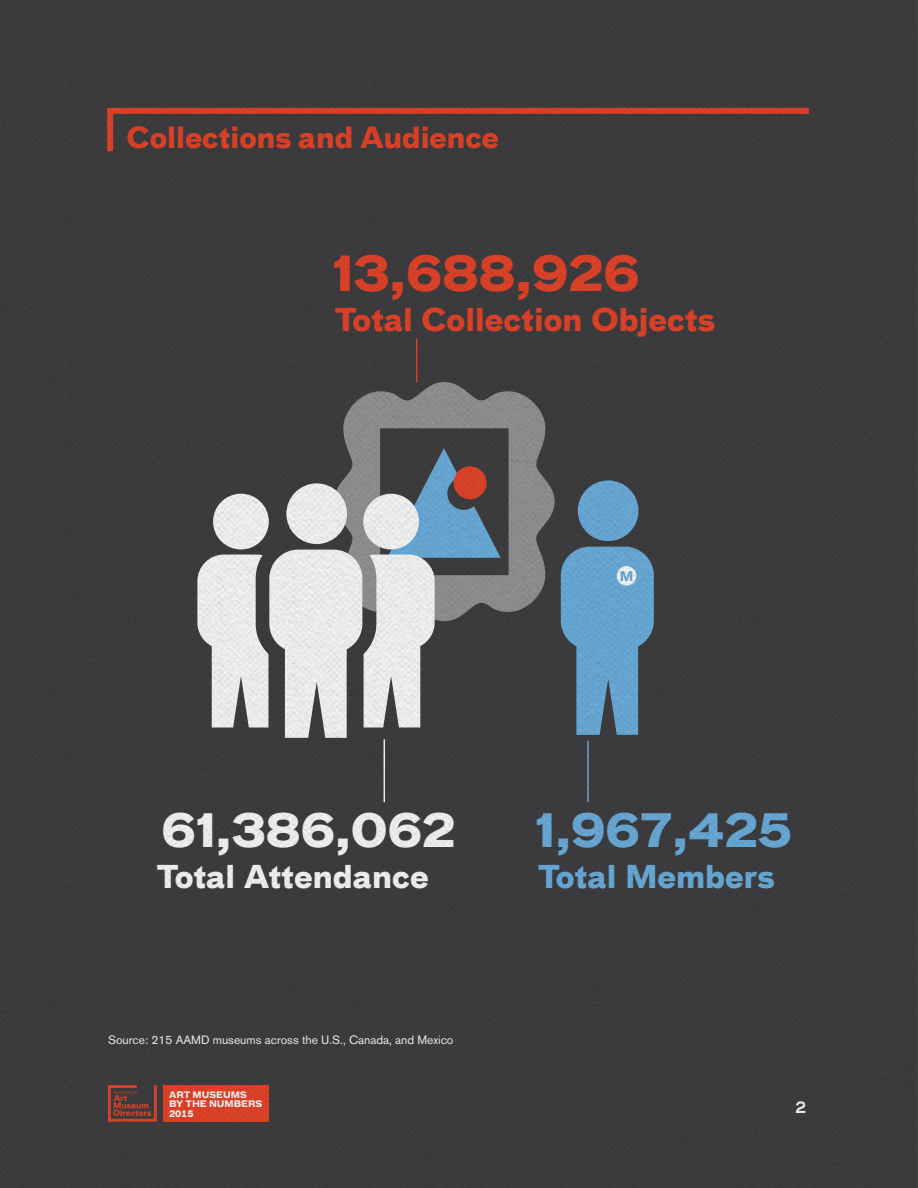
<style>
.page{position:relative;width:918px;height:1188px;background:#fff}
.page>*{position:absolute;margin:0;border:0;box-sizing:border-box;transform-origin:0 0}
.t1{font:700 47.25px "Bau LF";color:#eb472b}
.t2{font:700 45px "Bau LF";color:#fff}
.t3{font:700 45px "Bau LF";color:#6fb3e2}
.t4{font:700 30.75px "Bau LF";color:#eb472b}
.t5{font:700 30.75px "Bau LF";color:#fff}
.t6{font:700 30.75px "Bau LF";color:#6fb3e2}
.t7{font:700 28.5px "Bau";color:#eb472b}
.t8{font:500 19.2px "Bau";color:#fff}
.t9{font:12px "Akzidenz Grotesk BQ";color:#fff}
.t10{font:700 8.85px/9.4px "Bau";color:#fff}
.t11{font:700 8.85px "Bau TF";color:#fff}
</style>
<div class="page">
<img style="left:0;top:0;width:918px;height:1188px">
<h3 class="t7" style="left:127px;top:118px;width:374px">Collections and Audience</h3>
<h1 class="t1" style="left:333px;top:241px;width:309px">13,688,926</h1>
<h3 class="t4" style="left:334px;top:299px;width:383px">Total Collection Objects</h3>
<h2 class="t3" style="left:535px;top:799px;width:258px">1,967,425</h2>
<h2 class="t2" style="left:161px;top:800px;width:295px">61,386,062</h2>
<h3 class="t5" style="left:156px;top:856px;width:274px">Total Attendance</h3>
<h3 class="t6" style="left:537px;top:856px;width:239px">Total Members</h3>
<p class="t9" style="left:108px;top:1033px;width:347px">Source: 215 AAMD museums across the U.S., Canada, and Mexico</p>
<p class="t10" style="left:169px;top:1090px;width:95px">ART MUSEUMS<br>BY THE NUMBERS</p>
<p class="t11" style="left:169px;top:1107px;width:26px">2015</p>
<p class="t11" style="left:187px;top:1107px;width:8px">4</p>
<h3 class="t8" style="left:795px;top:1094px;width:13px">2</h3>
</div>
